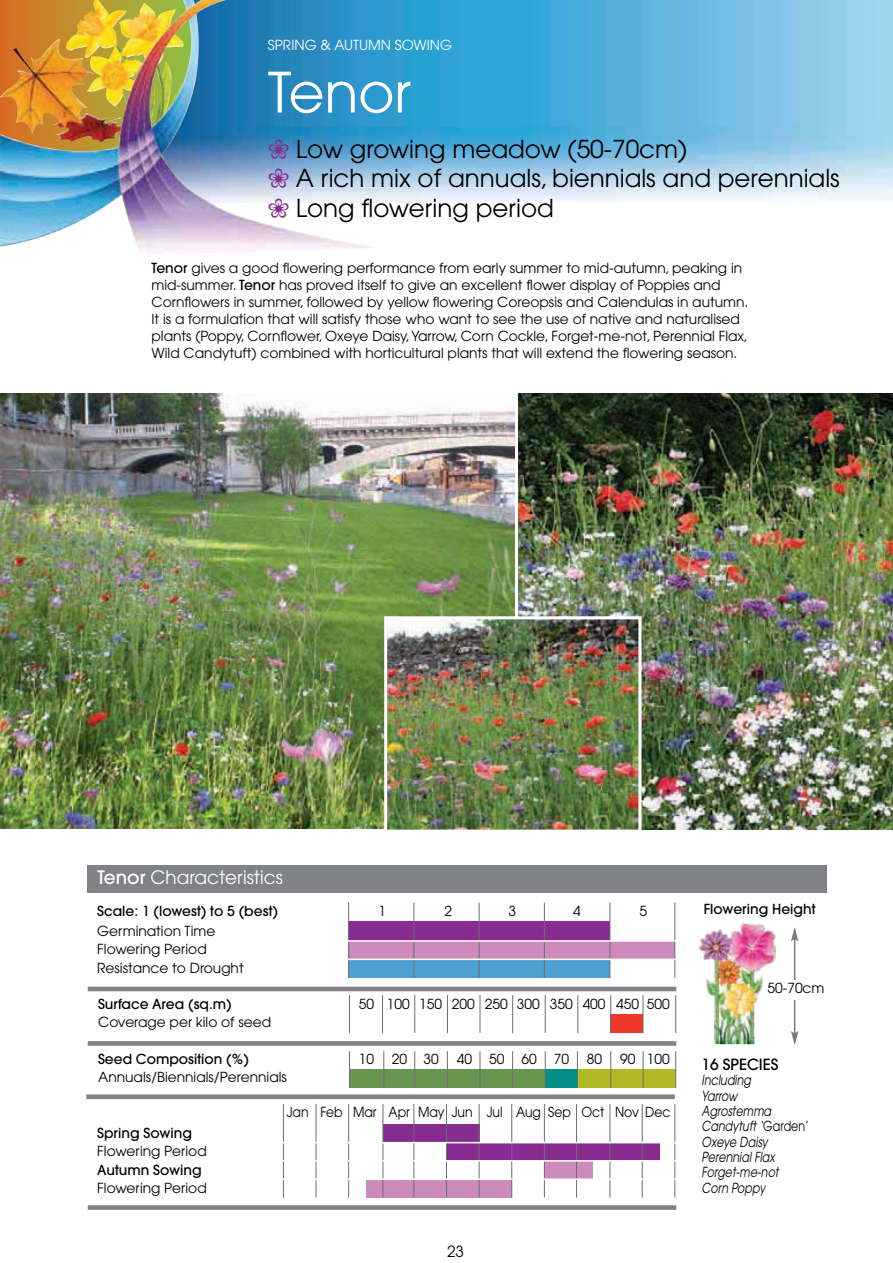
<style>
.page{position:relative;width:893px;height:1263px;background:#fff}
.page>*{position:absolute;margin:0;border:0;box-sizing:border-box;transform-origin:0 0}
.t1{font:55.2px "Avant Garde";color:#fff}
.t2{font:24.6px/29.5px "Avant Garde";color:#000}
.t3{font:18.45px "Avant Garde";color:#fff}
.t4{font:500 15.3px "Avant Garde";color:#000}
.t5{font:15.3px "Avant Garde";color:#000}
.t6{font:13.8px/16.8px "Avant Garde";color:#000}
.t7{font:500 13.8px "Avant Garde";color:#000}
.t8{font:italic 13.8px/15.3px "Avant Garde";letter-spacing:.005em;color:#000;scale:.8 1}
.t9{font:13.8px "Avant Garde";color:#000;scale:.9 1}
.t10{font:13.8px "Avant Garde";color:#fff}
.s1{color:#872d91}
.s2{font-weight:500}
.s3{font-style:normal}
</style>
<div class="page">
<div style="left:366px;top:1179px;width:146px;height:19px;background:#cd8bbc"></div>
<div style="left:544px;top:1161px;width:49px;height:18px;background:#cd8bbc"></div>
<div style="left:447px;top:1143px;width:213px;height:18px;background:#872d91"></div>
<div style="left:383px;top:1124px;width:96px;height:19px;background:#872d91"></div>
<img style="left:379px;top:0;width:514px;height:203px">
<img style="left:698px;top:923px;width:78px;height:121px">
<div style="left:88px;top:866px;width:739px;height:27px;background:#808285"></div>
<div style="left:349px;top:921px;width:261px;height:20px;background:#872d91"></div>
<div style="left:349px;top:941px;width:326px;height:18px;background:#cd8bbc"></div>
<div style="left:349px;top:959px;width:261px;height:19px;background:#4ca1d2"></div>
<hr style="left:348px;top:902px;width:1px;height:76px;background:#6d6e71">
<hr style="left:414px;top:902px;width:1px;height:76px;background:#6d6e71">
<hr style="left:479px;top:902px;width:1px;height:76px;background:#6d6e71">
<hr style="left:544px;top:902px;width:1px;height:76px;background:#6d6e71">
<hr style="left:610px;top:902px;width:1px;height:76px;background:#6d6e71">
<hr style="left:675px;top:902px;width:1px;height:76px;background:#6d6e71">
<hr style="left:343px;top:940px;width:335px;height:2px;background:#fff">
<hr style="left:344px;top:958px;width:334px;height:2px;background:#fff">
<hr style="left:794px;top:939px;width:1px;height:95px;background:#7b7c7f">
<svg style="left:791px;top:927px;width:7px;height:14px"></svg>
<svg style="left:791px;top:1031px;width:7px;height:14px"></svg>
<hr style="left:283px;top:1104px;width:1px;height:94px;background:#6d6e71">
<hr style="left:316px;top:1104px;width:1px;height:93px;background:#6d6e71">
<hr style="left:348px;top:1104px;width:1px;height:94px;background:#6d6e71">
<hr style="left:383px;top:1104px;width:1px;height:94px;background:#6d6e71">
<hr style="left:414px;top:1104px;width:1px;height:93px;background:#6d6e71">
<hr style="left:446px;top:1104px;width:1px;height:94px;background:#6d6e71">
<hr style="left:479px;top:1104px;width:1px;height:94px;background:#6d6e71">
<hr style="left:511px;top:1104px;width:1px;height:93px;background:#6d6e71">
<hr style="left:544px;top:1104px;width:1px;height:93px;background:#6d6e71">
<hr style="left:576px;top:1104px;width:1px;height:94px;background:#6d6e71">
<hr style="left:610px;top:1104px;width:1px;height:94px;background:#6d6e71">
<hr style="left:642px;top:1104px;width:1px;height:94px;background:#6d6e71">
<hr style="left:675px;top:1104px;width:1px;height:94px;background:#6d6e71">
<hr style="left:279px;top:1142px;width:400px;height:1px;background:#fff">
<hr style="left:280px;top:1160px;width:400px;height:1px;background:#fff">
<hr style="left:278px;top:1178px;width:400px;height:2px;background:#fff">
<hr style="left:88px;top:987px;width:588px;height:4px;background:#808285">
<div style="left:88px;top:1041px;width:588px;height:5px;background:#808285"></div>
<div style="left:86px;top:1094px;width:589px;height:5px;background:#808285"></div>
<div style="left:88px;top:1205px;width:588px;height:5px;background:#808285"></div>
<div style="left:767px;top:980px;width:59px;height:19px;background:#fff"></div>
<div style="left:611px;top:1015px;width:32px;height:18px;background:#ef3829"></div>
<hr style="left:349px;top:995px;width:1px;height:38px;background:#6d6e71">
<hr style="left:382px;top:995px;width:1px;height:38px;background:#6d6e71">
<hr style="left:447px;top:995px;width:1px;height:38px;background:#6d6e71">
<hr style="left:512px;top:995px;width:1px;height:38px;background:#6d6e71">
<hr style="left:578px;top:995px;width:1px;height:38px;background:#6d6e71">
<hr style="left:643px;top:995px;width:1px;height:38px;background:#6d6e71">
<hr style="left:414px;top:995px;width:1px;height:38px;background:#6d6e71">
<hr style="left:480px;top:995px;width:1px;height:38px;background:#6d6e71">
<hr style="left:545px;top:995px;width:1px;height:38px;background:#6d6e71">
<hr style="left:610px;top:995px;width:1px;height:38px;background:#6d6e71">
<hr style="left:675px;top:995px;width:1px;height:38px;background:#6d6e71">
<img style="left:518px;top:393px;width:375px;height:437px">
<div style="left:578px;top:1069px;width:98px;height:19px;background:#b0ba25"></div>
<div style="left:349px;top:1070px;width:197px;height:18px;background:#689550"></div>
<div style="left:545px;top:1070px;width:32px;height:18px;background:#008e86"></div>
<hr style="left:349px;top:1051px;width:1px;height:37px;background:#6d6e71">
<hr style="left:384px;top:1051px;width:1px;height:37px;background:#6d6e71">
<hr style="left:414px;top:1051px;width:1px;height:37px;background:#6d6e71">
<hr style="left:447px;top:1051px;width:1px;height:37px;background:#6d6e71">
<hr style="left:480px;top:1051px;width:1px;height:37px;background:#6d6e71">
<hr style="left:512px;top:1051px;width:1px;height:37px;background:#6d6e71">
<hr style="left:545px;top:1051px;width:1px;height:37px;background:#6d6e71">
<hr style="left:577px;top:1051px;width:1px;height:37px;background:#6d6e71">
<hr style="left:610px;top:1051px;width:1px;height:37px;background:#6d6e71">
<hr style="left:643px;top:1051px;width:1px;height:37px;background:#6d6e71">
<hr style="left:675px;top:1051px;width:1px;height:37px;background:#6d6e71">
<img style="left:0;top:0;width:379px;height:253px">
<img style="left:0;top:394px;width:514px;height:434px">
<img style="left:388px;top:620px;width:249px;height:209px">
<div style="left:384px;top:616px;width:257px;height:217px;border:3px solid #fff"></div>
<p class="t10" style="left:268px;top:37px;width:186px">SPRING &amp; AUTUMN SOWING</p>
<h1 class="t1" style="left:268px;top:60px;width:145px">Tenor</h1>
<h2 class="t2" style="left:268px;top:134px;width:573px"><span class="s1">❀</span> Low growing meadow (50-70cm)<br><span class="s1">❀</span> A rich mix of annuals, biennials and perennials <span class="s1">❀</span> Long flowering period</h2>
<p class="t6" style="left:151px;top:260px;width:598px"><span class="s2">Tenor</span> gives a good flowering performance from early summer to mid-autumn, peaking in mid-summer. <span class="s2">Tenor</span> has proved itself to give an excellent flower display of Poppies and Cornflowers in summer, followed by yellow flowering Coreopsis and Calendulas in autumn.<br>It is a formulation that will satisfy those who want to see the use of native and naturalised plants (Poppy, Cornflower, Oxeye Daisy, Yarrow, Corn Cockle, Forget-me-not, Perennial Flax, Wild Candytuft) combined with horticultural plants that will extend the flowering season.</p>
<h3 class="t3" style="left:97px;top:866px;width:187px"><span class="s2">Tenor</span> Characteristics</h3>
<p class="t7" style="left:97px;top:902px;width:182px">Scale: 1 (lowest) to 5 (best)</p>
<p class="t6" style="left:379px;top:902px;width:9px">1</p>
<p class="t6" style="left:444px;top:902px;width:9px">2</p>
<p class="t6" style="left:509px;top:902px;width:9px">3</p>
<p class="t6" style="left:573px;top:902px;width:9px">4</p>
<p class="t6" style="left:639px;top:902px;width:9px">5</p>
<p class="t6" style="left:97px;top:922px;width:148px;line-height:18.5px">Germination Time<br>Flowering Period<br>Resistance to Drought</p>
<p class="t7" style="left:98px;top:995px;width:135px">Surface Area (sq.m)</p>
<p class="t6" style="left:359px;top:995px;width:313px">50 100 150 200 250 300 350 400 450 500</p>
<p class="t6" style="left:98px;top:1014px;width:175px">Coverage per kilo of seed</p>
<p class="t7" style="left:98px;top:1050px;width:152px">Seed Composition (%)</p>
<p class="t6" style="left:359px;top:1050px;width:17px">10</p>
<p class="t6" style="left:392px;top:1050px;width:48px">20 30</p>
<p class="t6" style="left:457px;top:1050px;width:114px">40 50 60 70</p>
<p class="t6" style="left:587px;top:1050px;width:17px">80</p>
<p class="t6" style="left:620px;top:1050px;width:51px">90 100</p>
<p class="t6" style="left:98px;top:1069px;width:190px">Annuals/Biennials/Perennials</p>
<p class="t7" style="left:97px;top:1124px;width:96px">Spring Sowing</p>
<p class="t6" style="left:97px;top:1143px;width:111px">Flowering Period</p>
<p class="t7" style="left:97px;top:1161px;width:106px">Autumn Sowing</p>
<p class="t6" style="left:97px;top:1179px;width:111px">Flowering Period</p>
<p class="t9" style="left:287px;top:1104px;width:428px">Jan Feb Mar Apr May Jun Jul Aug Sep Oct Nov Dec</p>
<p class="t5" style="left:447px;top:1242px;width:18px">23</p>
<p class="t7" style="left:704px;top:900px;width:113px">Flowering Height</p>
<p class="t6" style="left:767px;top:980px;width:59px">50-70cm</p>
<p class="t4" style="left:702px;top:1055px;width:78px">16 SPECIES</p>
<p class="t8" style="left:701px;top:1072px;width:136px">Including<br>Yarrow<br>Agrostemma<br>Candytuft ‘<span class="s3">Garden’<br></span>Oxeye Daisy<br>Perennial Flax<br>Forget-me-not<br>Corn Poppy</p>
</div>
